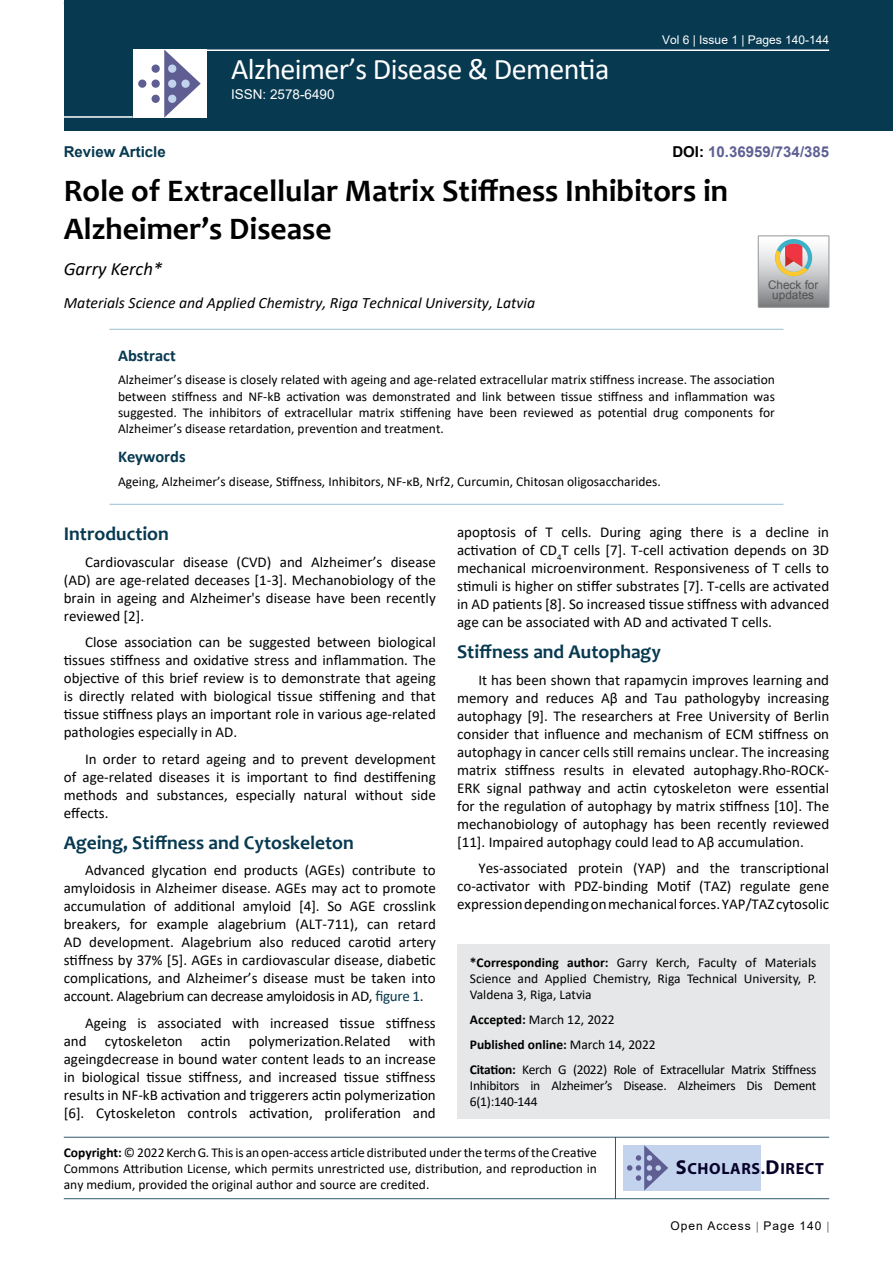
<style>
.page{position:relative;width:893px;height:1263px;background:#fff}
.page>*{position:absolute;margin:0;border:0;box-sizing:border-box;transform-origin:0 0}
.t1{font:700 31.5px/37.8px "Candara";color:#000}
.t2{font:30px "Calibri";letter-spacing:-.02em;color:#fff}
.t3{font:700 19.5px "Candara";color:#073950}
.t4{font:italic 18.75px "Calibri";color:#000}
.t5{font:700 16.5px "Calibri";color:#073950}
.t6{font:700 16.2px "Myriad Pro";letter-spacing:.04em;color:#050128}
.t7{font:italic 15.75px "Calibri";color:#000}
.t8{font:15px/18px "Calibri";color:#000;text-align:justify}
.t9{font:700 15px "Arial";color:#5e5f93}
.t10{font:700 15px "Arial";color:#073950}
.t11{font:13.5px/16.2px "Calibri";color:#000;text-align:justify}
.t12{font:13.5px/24.8px "Calibri";letter-spacing:-.02em;color:#000}
.t13{font:13.5px "Arial";color:#fff}
.t14{font:12px "Arial";color:#fff}
.t15{font:12px "Arial";letter-spacing:.08em;color:#000}
.t16{font:11.85px/10.2px "Arial";color:#535353;text-align:center}
.s1{color:#000}
.s2{color:#073950}
.s3{font-weight:700}
.s4{font-size:20.25px}
</style>
<div class="page">
<div style="left:64px;top:0;width:829px;height:131px;background:#073950"></div>
<hr style="left:64px;top:1137px;width:765px;height:1px;background:#073950">
<hr style="left:64px;top:1198px;width:765px;height:1px;background:#073950">
<hr style="left:615px;top:1137px;width:1px;height:62px;background:#073950">
<hr style="left:204px;top:49px;width:625px;height:2px;background:#fff">
<hr style="left:64px;top:116px;width:69px;height:2px;background:#fff">
<div style="left:133px;top:49px;width:74px;height:69px;background:#fff"></div>
<svg style="left:164px;top:49px;width:37px;height:69px"></svg>
<div style="left:152px;top:65px;width:8px;height:8px;background:#5e5e92;border-radius:50%"></div>
<div style="left:138px;top:80px;width:8px;height:8px;background:#5e5e92;border-radius:50%"></div>
<div style="left:152px;top:80px;width:8px;height:8px;background:#5e5e92;border-radius:50%"></div>
<div style="left:168px;top:80px;width:8px;height:8px;background:#c3d3ee;border-radius:50%"></div>
<div style="left:181px;top:80px;width:9px;height:8px;background:#c3d3ee;border-radius:50%"></div>
<div style="left:168px;top:95px;width:8px;height:8px;background:#c3d3ee;border-radius:50%"></div>
<div style="left:168px;top:65px;width:8px;height:8px;background:#c3d3ee;border-radius:50%"></div>
<div style="left:152px;top:95px;width:8px;height:8px;background:#5e5e92;border-radius:50%"></div>
<div style="left:623px;top:1145px;width:138px;height:45px;background:#c3d3ee"></div>
<svg style="left:627px;top:1145px;width:41px;height:45px"></svg>
<div style="left:457px;top:944px;width:372px;height:175px;background:#e6e7e8"></div>
<hr style="left:109px;top:329px;width:674px;height:1px;background:#98c0d2">
<hr style="left:109px;top:504px;width:674px;height:1px;background:#98c0d2">
<svg style="left:758px;top:236px;width:71px;height:71px;background:#bdb6b3"></svg>
<p class="t10" style="left:64px;top:141px;width:103px">Review Article</p>
<h2 class="t2" style="left:231px;top:48px;width:380px">Alzheimer’s Disease &amp; Dementia</h2>
<p class="t13" style="left:231px;top:85px;width:105px">ISSN: 2578-6490</p>
<p class="t14" style="left:662px;top:31px;width:169px">Vol 6 | Issue 1 | Pages 140-144</p>
<p class="t9" style="left:672px;top:141px;width:158px"><span class="s1">DOI:</span> 10.36959/734/385</p>
<h1 class="t1" style="left:64px;top:172px;width:666px">Role of Extracellular Matrix Stiffness Inhibitors in<br>Alzheimer’s Disease</h1>
<p class="t4" style="left:64px;top:255px;width:100px">Garry Kerch*</p>
<p class="t7" style="left:64px;top:291px;width:473px">Materials Science and Applied Chemistry, Riga Technical University, Latvia</p>
<p class="t16" style="left:768px;top:280px;width:52px">Check for updates</p>
<p class="t5" style="left:118px;top:343px;width:59px">Abstract</p>
<p class="t11" style="left:118px;top:371px;width:658px">Alzheimer’s disease is closely related with ageing and age-related extracellular matrix stiffness increase. The association between stiffness and NF-kB activation was demonstrated and link between tissue stiffness and inflammation was suggested. The inhibitors of extracellular matrix stiffening have been reviewed as potential drug components for Alzheimer’s disease retardation, prevention and treatment.</p>
<p class="t5" style="left:118px;top:445px;width:69px">Keywords</p>
<p class="t11" style="left:118px;top:473px;width:544px">Ageing, Alzheimer’s disease, Stiffness, Inhibitors, NF-κB, Nrf2, Curcumin, Chitosan oligosaccharides.</p>
<h3 class="t3" style="left:64px;top:521px;width:107px">Introduction</h3>
<p class="t8" style="left:64px;top:552px;width:374px;text-indent:21px">Cardiovascular disease (CVD) and Alzheimer’s disease (AD) are age-related deceases [1-3]. Mechanobiology of the brain in ageing and Alzheimer's disease have been recently reviewed [2].</p>
<p class="t8" style="left:64px;top:633px;width:374px;text-indent:21px">Close association can be suggested between biological tissues stiffness and oxidative stress and inflammation. The objective of this brief review is to demonstrate that ageing is directly related with biological tissue stiffening and that tissue stiffness plays an important role in various age-related pathologies especially in AD.</p>
<p class="t8" style="left:64px;top:749px;width:374px;text-indent:21px">In order to retard ageing and to prevent development of age-related diseases it is important to find destiffening methods and substances, especially natural without side effects.</p>
<h3 class="t3" style="left:64px;top:830px;width:292px">Ageing, Stiffness and Cytoskeleton</h3>
<p class="t8" style="left:64px;top:861px;width:374px;text-indent:21px">Advanced glycation end products (AGEs) contribute to amyloidosis in Alzheimer disease. AGEs may act to promote accumulation of additional amyloid [4]. So AGE crosslink breakers, for example alagebrium (ALT-711), can retard AD development. Alagebrium also reduced carotid artery stiffness by 37% [5]. AGEs in cardiovascular disease, diabetic complications, and Alzheimer’s disease must be taken into account. Alagebrium can decrease amyloidosis in AD, <span class="s2">figure 1</span>.</p>
<p class="t8" style="left:64px;top:1013px;width:374px;text-indent:21px">Ageing is associated with increased tissue stiffness and cytoskeleton actin polymerization.Related with ageingdecrease in bound water content leads to an increase in biological tissue stiffness, and increased tissue stiffness results in NF-kB activation and triggerers actin polymerization [6]. Cytoskeleton controls activation, proliferation and</p>
<p class="t8" style="left:457px;top:523px;width:374px">apoptosis of T cells. During aging there is a decline in activation of CD<sub>4</sub>T cells [7]. T-cell activation depends on 3D mechanical microenvironment. Responsiveness of T cells to stimuli is higher on stiffer substrates [7]. T-cells are activated in AD patients [8]. So increased tissue stiffness with advanced age can be associated with AD and activated T cells.</p>
<h3 class="t3" style="left:457px;top:640px;width:205px">Stiffness and Autophagy</h3>
<p class="t8" style="left:457px;top:670px;width:374px;text-indent:21px">It has been shown that rapamycin improves learning and memory and reduces Aβ and Tau pathologyby increasing autophagy [9]. The researchers at Free University of Berlin consider that influence and mechanism of ECM stiffness on autophagy in cancer cells still remains unclear. The increasing matrix stiffness results in elevated autophagy.Rho-ROCK-ERK signal pathway and actin cytoskeleton were essential for the regulation of autophagy by matrix stiffness [10]. The mechanobiology of autophagy has been recently reviewed [11]. Impaired autophagy could lead to Aβ accumulation.</p>
<p class="t8" style="left:457px;top:859px;width:374px;text-indent:21px">Yes-associated protein (YAP) and the transcriptional co-activator with PDZ-binding Motif (TAZ) regulate gene expression depending on mechanical forces. YAP/TAZ cytosolic</p>
<p class="t11" style="left:470px;top:954px;width:348px"><span class="s3">*Corresponding author:</span> Garry Kerch, Faculty of Materials Science and Applied Chemistry, Riga Technical University, P.<br>Valdena 3, Riga, Latvia</p>
<p class="t12" style="left:470px;top:1007px;width:348px"><span class="s3">Accepted:</span> March 12, 2022<br><span class="s3">Published online:</span> March 14, 2022<br><span class="s3">Citation:</span> Kerch G (2022) Role of Extracellular Matrix Stiffness</p>
<p class="t12" style="left:470px;top:1077px;width:348px;line-height:16.2px">Inhibitors in Alzheimer’s Disease. Alzheimers Dis Dement<br>6(1):140-144</p>
<p class="t11" style="left:64px;top:1144px;width:535px"><span class="s3">Copyright:</span> © 2022 Kerch G. This is an open-access article distributed under the terms of the Creative Commons Attribution License, which permits unrestricted use, distribution, and reproduction in any medium, provided the original author and source are credited.</p>
<p class="t6" style="left:676px;top:1158px;width:150px"><span class="s4">S</span>CHOLARS.<span class="s4">D</span>IRECT</p>
<p class="t15" style="left:670px;top:1217px;width:152px">Open Access Page 140</p>
</div>
